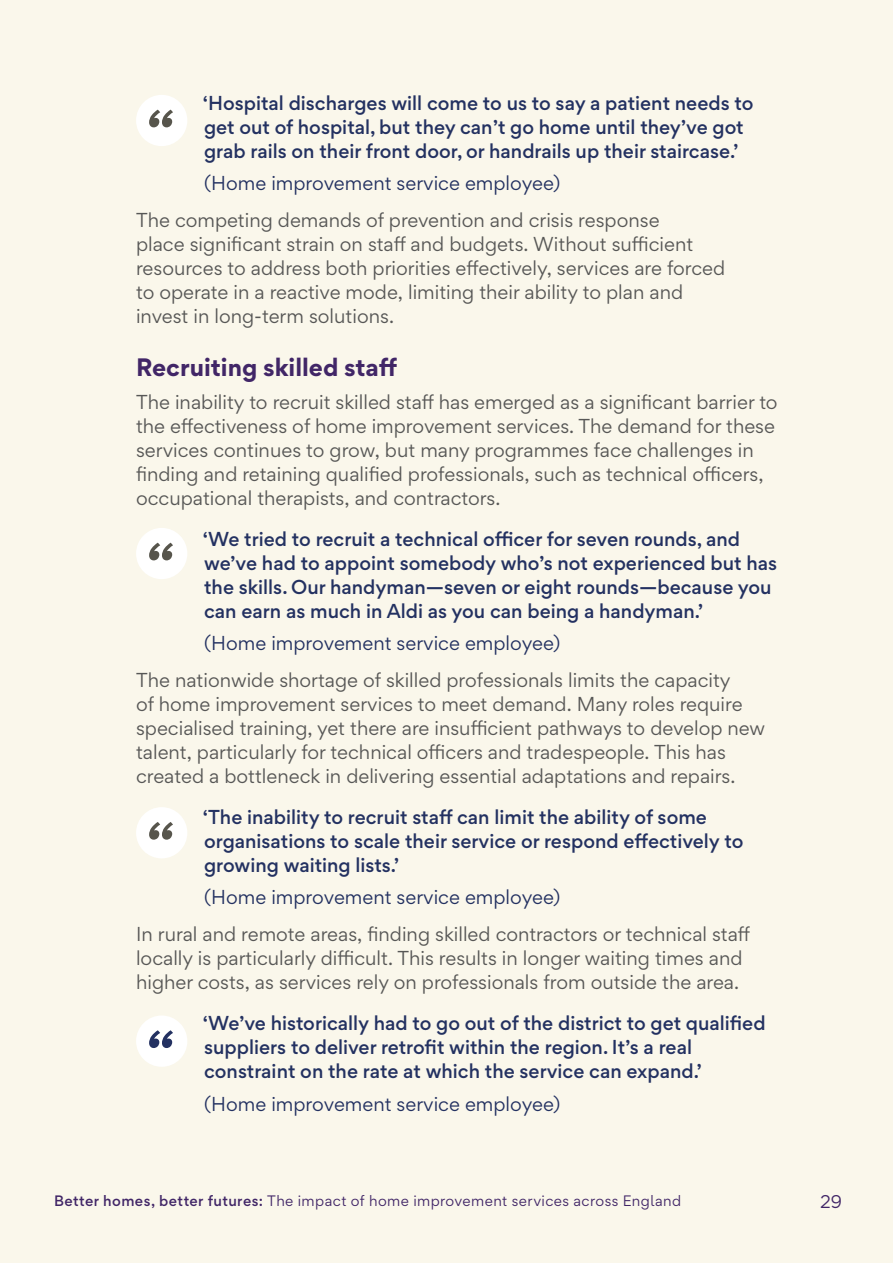
<style>
.page{position:relative;width:893px;height:1263px;background:#faf7eb}
.page>*{position:absolute;margin:0;border:0;box-sizing:border-box;transform-origin:0 0}
.t1{font:700 22.5px "Gordita";color:#412667}
.t2{font:18px/24px "Gordita";color:#575756}
.t3{font:500 18px/24px "Gordita";color:#233161}
.t4{font:18px "Gordita";color:#233161}
.t5{font:16.5px "Gordita";color:#412667}
.t6{font:13.5px "Gordita";letter-spacing:.03em;color:#412667}
.s1{font-weight:500}
</style>
<div class="page">
<div style="left:136px;top:95px;width:51px;height:51px;background:#fff;border-radius:50%"></div>
<svg style="left:149px;top:110px;width:24px;height:17px"></svg>
<div style="left:136px;top:528px;width:51px;height:51px;background:#fff;border-radius:50%"></div>
<svg style="left:149px;top:543px;width:24px;height:17px"></svg>
<div style="left:136px;top:807px;width:51px;height:51px;background:#fff;border-radius:50%"></div>
<svg style="left:149px;top:822px;width:24px;height:18px"></svg>
<div style="left:136px;top:1015px;width:51px;height:52px;background:#fff;border-radius:50%"></div>
<svg style="left:149px;top:1030px;width:24px;height:18px"></svg>
<p class="t3" style="left:203px;top:91px;width:552px">‘Hospital discharges will come to us to say a patient needs to get out of hospital, but they can’t go home until they’ve got grab rails on their front door, or handrails up their staircase.’</p>
<p class="t4" style="left:204px;top:170px;width:358px">(Home improvement service employee)</p>
<p class="t2" style="left:136px;top:207px;width:591px">The competing demands of prevention and crisis response<br>place significant strain on staff and budgets. Without sufficient resources to address both priorities effectively, services are forced to operate in a reactive mode, limiting their ability to plan and invest in long-term solutions.</p>
<p class="t1" style="left:136px;top:349px;width:263px">Recruiting skilled staff</p>
<p class="t2" style="left:136px;top:389px;width:643px">The inability to recruit skilled staff has emerged as a significant barrier to the effectiveness of home improvement services. The demand for these services continues to grow, but many programmes face challenges in finding and retaining qualified professionals, such as technical officers, occupational therapists, and contractors.</p>
<p class="t3" style="left:203px;top:527px;width:576px">‘We tried to recruit a technical officer for seven rounds, and we’ve had to appoint somebody who’s not experienced but has the skills. Our handyman—seven or eight rounds—because you can earn as much in Aldi as you can being a handyman.’</p>
<p class="t4" style="left:204px;top:630px;width:358px">(Home improvement service employee)</p>
<p class="t2" style="left:136px;top:667px;width:631px">The nationwide shortage of skilled professionals limits the capacity<br>of home improvement services to meet demand. Many roles require specialised training, yet there are insufficient pathways to develop new talent, particularly for technical officers and tradespeople. This has created a bottleneck in delivering essential adaptations and repairs.</p>
<p class="t3" style="left:203px;top:805px;width:542px">‘The inability to recruit staff can limit the ability of some organisations to scale their service or respond effectively to growing waiting lists.’</p>
<p class="t4" style="left:204px;top:884px;width:358px">(Home improvement service employee)</p>
<p class="t2" style="left:136px;top:922px;width:616px">In rural and remote areas, finding skilled contractors or technical staff locally is particularly difficult. This results in longer waiting times and higher costs, as services rely on professionals from outside the area.</p>
<p class="t3" style="left:203px;top:1011px;width:564px">‘We’ve historically had to go out of the district to get qualified suppliers to deliver retrofit within the region. It’s a real constraint on the rate at which the service can expand.’</p>
<p class="t4" style="left:204px;top:1090px;width:358px">(Home improvement service employee)</p>
<p class="t6" style="left:54px;top:1190px;width:629px"><span class="s1">Better homes, better futures:</span> The impact of home improvement services across England</p>
<p class="t5" style="left:820px;top:1189px;width:23px">29</p>
</div>
